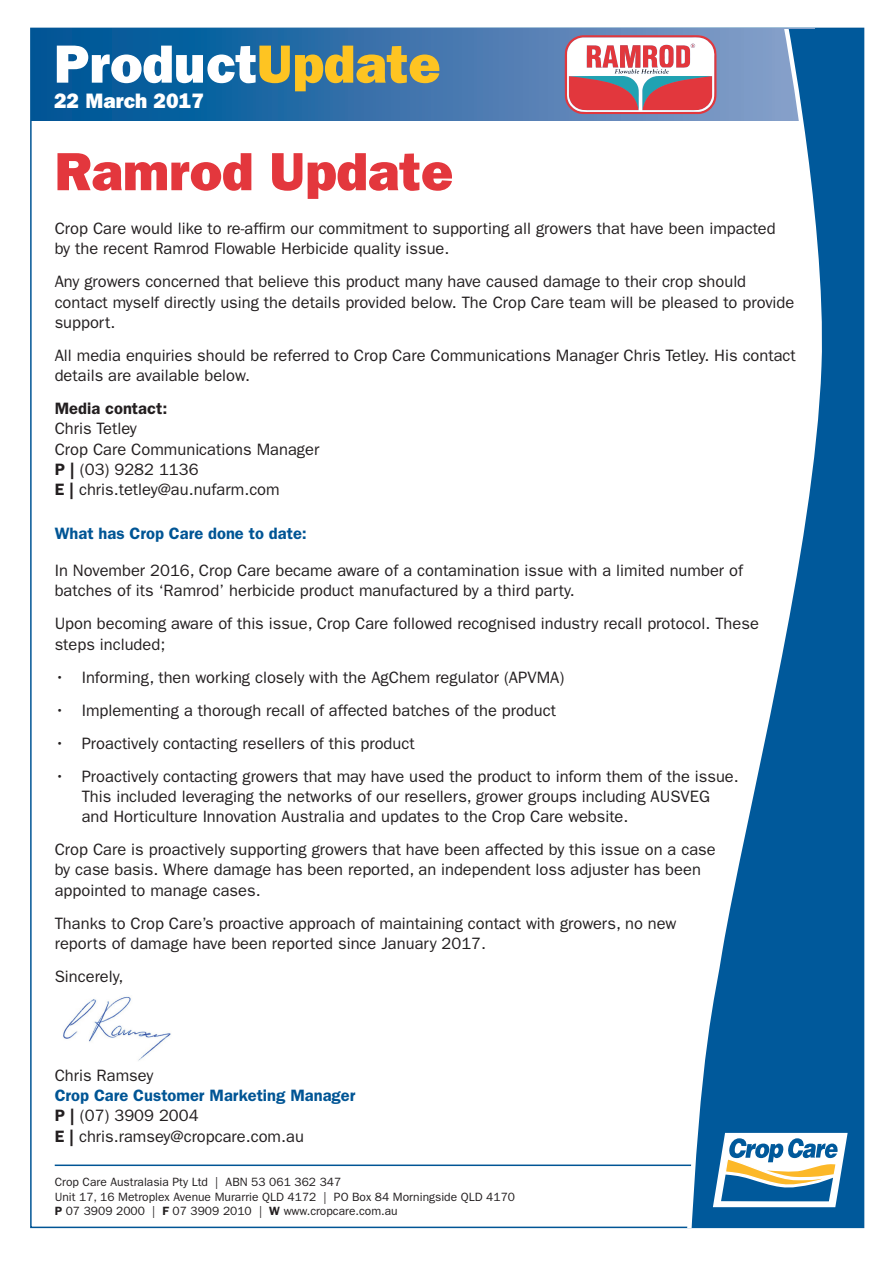
<style>
.page{position:relative;width:893px;height:1263px;background:#fff}
.page>*{position:absolute;margin:0;border:0;box-sizing:border-box;transform-origin:0 0}
.t1{font:54px "ITC Franklin Gothic Std Hvy";color:#fff}
.t2{font:54px "ITC Franklin Gothic Std Hvy";color:#e3373d}
.t3{font:21px "ITC Franklin Gothic Std Hvy";color:#fff}
.t4{font:16.5px/20.2px "ITC Franklin Gothic Std";color:#231f20}
.t5{font:600 16.5px "ITC Franklin Gothic Std";color:#005595}
.t6{font:600 16.5px "ITC Franklin Gothic Std";color:#231f20}
.t7{font:12px/14.4px "ITC Franklin Gothic Std";color:#231f20}
.s1{color:#fec422}
.s2{font-weight:600}
.s3{font-weight:600;color:#005595}
</style>
<div class="page">
<hr style="left:55px;top:1164px;width:661px;height:2px;background:#005595">
<svg style="left:32px;top:29px;width:651px;height:92px;background:#286ba6"></svg>
<svg style="left:683px;top:29px;width:181px;height:1198px"></svg>
<svg style="left:713px;top:1133px;width:135px;height:74px"></svg>
<svg style="left:565px;top:35px;width:151px;height:79px"></svg>
<img style="left:63px;top:996px;width:108px;height:65px">
<h1 class="t1" style="left:54px;top:32px;width:388px">Product<span class="s1">Update</span></h1>
<p class="t3" style="left:54px;top:88px;width:151px">22 March 2017</p>
<h1 class="t2" style="left:55px;top:140px;width:400px">Ramrod Update</h1>
<p class="t4" style="left:55px;top:219px;width:722px">Crop Care would like to re-affirm our commitment to supporting all growers that have been impacted by the recent Ramrod Flowable Herbicide quality issue.</p>
<p class="t4" style="left:55px;top:272px;width:741px">Any growers concerned that believe this product many have caused damage to their crop should contact myself directly using the details provided below. The Crop Care team will be pleased to provide support.</p>
<p class="t4" style="left:55px;top:345px;width:743px">All media enquiries should be referred to Crop Care Communications Manager Chris Tetley. His contact details are available below.</p>
<p class="t6" style="left:55px;top:399px;width:114px">Media contact:</p>
<p class="t4" style="left:55px;top:419px;width:266px">Chris Tetley<br>Crop Care Communications Manager<br><span class="s2">P |</span> (03) 9282 1136<br><span class="s2">E |</span> chris.tetley@au.nufarm.com</p>
<p class="t5" style="left:55px;top:523px;width:254px">What has Crop Care done to date:</p>
<p class="t4" style="left:55px;top:560px;width:690px">In November 2016, Crop Care became aware of a contamination issue with a limited number of batches of its ‘Ramrod’ herbicide product manufactured by a third party.</p>
<p class="t4" style="left:55px;top:614px;width:706px">Upon becoming aware of this issue, Crop Care followed recognised industry recall protocol. These steps included;</p>
<p class="t4" style="left:55px;top:667px;width:511px">• Informing, then working closely with the AgChem regulator (APVMA)</p>
<p class="t4" style="left:55px;top:700px;width:503px">• Implementing a thorough recall of affected batches of the product</p>
<p class="t4" style="left:55px;top:733px;width:361px">• Proactively contacting resellers of this product</p>
<p class="t4" style="left:82px;top:766px;width:659px;text-indent:-27px">• Proactively contacting growers that may have used the product to inform them of the issue.<br>This included leveraging the networks of our resellers, grower groups including AUSVEG and Horticulture Innovation Australia and updates to the Crop Care website.</p>
<p class="t4" style="left:55px;top:839px;width:662px">Crop Care is proactively supporting growers that have been affected by this issue on a case by case basis. Where damage has been reported, an independent loss adjuster has been appointed to manage cases.</p>
<p class="t4" style="left:55px;top:913px;width:623px">Thanks to Crop Care’s proactive approach of maintaining contact with growers, no new reports of damage have been reported since January 2017.</p>
<p class="t4" style="left:55px;top:966px;width:70px">Sincerely,</p>
<p class="t4" style="left:55px;top:1065px;width:100px">Chris Ramsey</p>
<p class="t4" style="left:55px;top:1085px;width:302px"><span class="s3">Crop Care Customer Marketing Manager<br></span><span class="s2">P |</span> (07) 3909 2004<br><span class="s2">E |</span> chris.ramsey@cropcare.com.au</p>
<p class="t7" style="left:55px;top:1175px;width:462px">Crop Care Australasia Pty Ltd | ABN 53 061 362 347<br>Unit 17, 16 Metroplex Avenue Murarrie QLD 4172 | PO Box 84 Morningside QLD 4170<br><span class="s2">P</span> 07 3909 2000 | <span class="s2">F</span> 07 3909 2010 | <span class="s2">W</span> www.cropcare.com.au</p>
</div>
